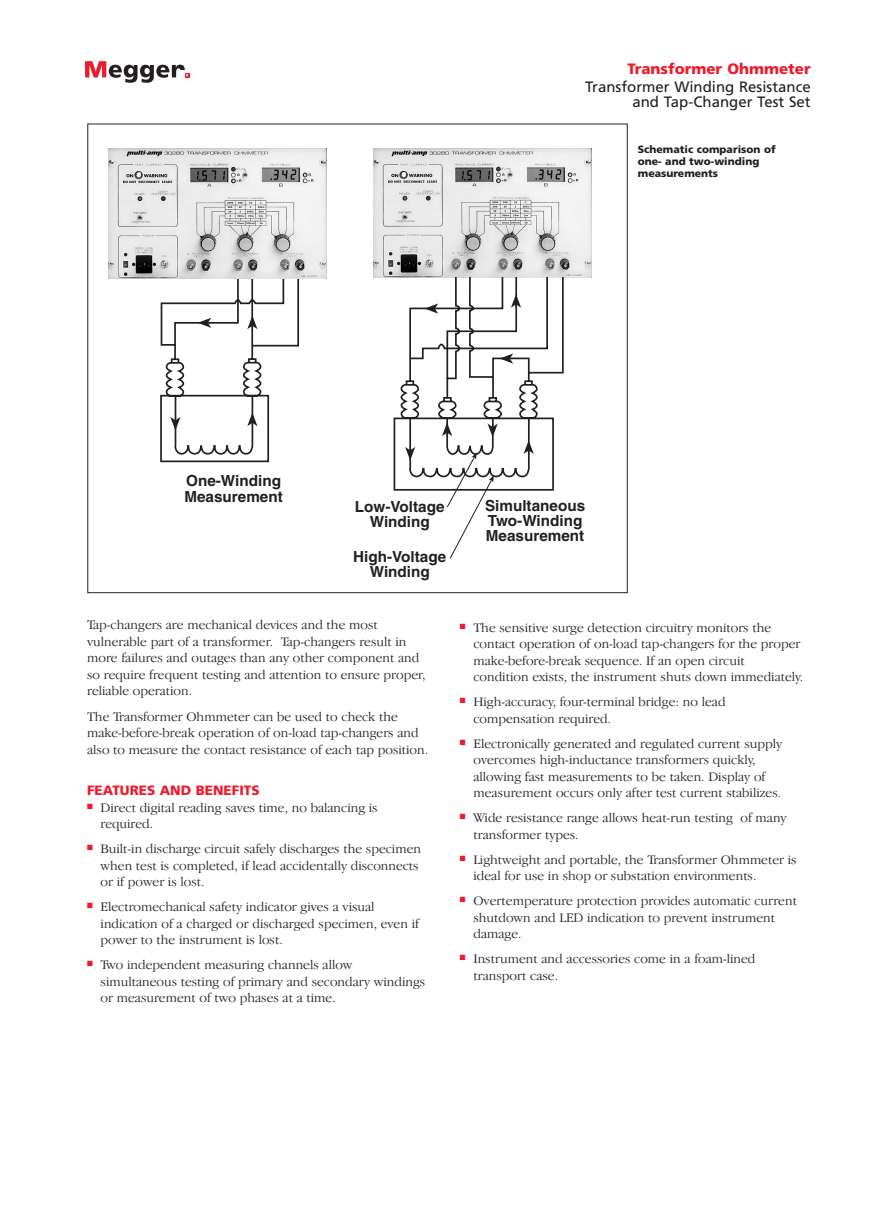
<style>
.page{position:relative;width:893px;height:1215px;background:#fff}
.page>*{position:absolute;margin:0;border:0;box-sizing:border-box;transform-origin:0 0}
.t1{font:700 15.3px/15.3px "Helvetica";color:#231f20}
.t2{font:15px/15px "Frutiger";color:#231f20;text-align:right}
.t3{font:900 15px "Frutiger";color:#ee1b2c}
.t4{font:300 13.5px/16.5px "Garamond IT Cby BT";color:#231f20}
.t5{font:900 13.5px "Frutiger";color:#ee1b2c}
.t6{font:900 10.5px/12px "Frutiger";color:#231f20}
</style>
<div class="page">
<svg style="left:85px;top:61px;width:104px;height:22px"></svg>
<svg style="left:160px;top:278px;width:140px;height:185px"></svg>
<img style="left:374px;top:148px;width:217px;height:130px">
<img style="left:108px;top:149px;width:218px;height:129px">
<svg style="left:393px;top:276px;width:171px;height:283px"></svg>
<p class="t3" style="left:627px;top:63px;width:185px">Transformer Ohmmeter</p>
<p class="t2" style="left:585px;top:81px;width:227px">Transformer Winding Resistance and Tap-Changer Test Set</p>
<p class="t6" style="left:637px;top:144px;width:139px">Schematic comparison of one- and two-winding measurements</p>
<p class="t1" style="left:184px;top:475px;width:100px">One-Winding<br>Measurement</p>
<p class="t1" style="left:355px;top:500px;width:91px;text-align:center">Low-Voltage<br>Winding</p>
<p class="t1" style="left:353px;top:550px;width:94px;text-align:center">High-Voltage<br>Winding</p>
<p class="t1" style="left:485px;top:499px;width:102px">Simultaneous<br>Two-Winding<br>Measurement</p>
<p class="t4" style="left:87px;top:618px;width:340px">Tap-changers are mechanical devices and the most vulnerable part of a transformer. Tap-changers result in more failures and outages than any other component and so require frequent testing and attention to ensure proper, reliable operation.</p>
<p class="t4" style="left:87px;top:709px;width:342px">The Transformer Ohmmeter can be used to check the make-before-break operation of on-load tap-changers and also to measure the contact resistance of each tap position.</p>
<p class="t5" style="left:87px;top:785px;width:174px">FEATURES AND BENEFITS</p>
<p class="t4" style="left:101px;top:800px;width:278px;text-indent:-13px"><sup>■</sup> Direct digital reading saves time, no balancing is required.</p>
<p class="t4" style="left:101px;top:842px;width:322px;text-indent:-13px"><sup>■</sup> Built-in discharge circuit safely discharges the specimen when test is completed, if lead accidentally disconnects or if power is lost.</p>
<p class="t4" style="left:101px;top:900px;width:320px;text-indent:-13px"><sup>■</sup> Electromechanical safety indicator gives a visual indication of a charged or discharged specimen, even if power to the instrument is lost.</p>
<p class="t4" style="left:101px;top:958px;width:326px;text-indent:-13px"><sup>■</sup> Two independent measuring channels allow simultaneous testing of primary and secondary windings or measurement of two phases at a time.</p>
<p class="t4" style="left:473px;top:620px;width:331px;text-indent:-14px"><sup>■</sup> The sensitive surge detection circuitry monitors the contact operation of on-load tap-changers for the proper make-before-break sequence. If an open circuit condition exists, the instrument shuts down immediately.</p>
<p class="t4" style="left:473px;top:695px;width:253px;text-indent:-14px"><sup>■</sup> High-accuracy, four-terminal bridge: no lead compensation required.</p>
<p class="t4" style="left:473px;top:736px;width:310px;text-indent:-14px"><sup>■</sup> Electronically generated and regulated current supply overcomes high-inductance transformers quickly, allowing fast measurements to be taken. Display of measurement occurs only after test current stabilizes.</p>
<p class="t4" style="left:473px;top:811px;width:315px;text-indent:-14px"><sup>■</sup> Wide resistance range allows heat-run testing of many transformer types.</p>
<p class="t4" style="left:473px;top:852px;width:324px;text-indent:-14px"><sup>■</sup> Lightweight and portable, the Transformer Ohmmeter is ideal for use in shop or substation environments.</p>
<p class="t4" style="left:473px;top:894px;width:325px;text-indent:-14px"><sup>■</sup> Overtemperature protection provides automatic current shutdown and LED indication to prevent instrument damage.</p>
<p class="t4" style="left:473px;top:952px;width:283px;text-indent:-14px"><sup>■</sup> Instrument and accessories come in a foam-lined transport case.</p>
</div>
